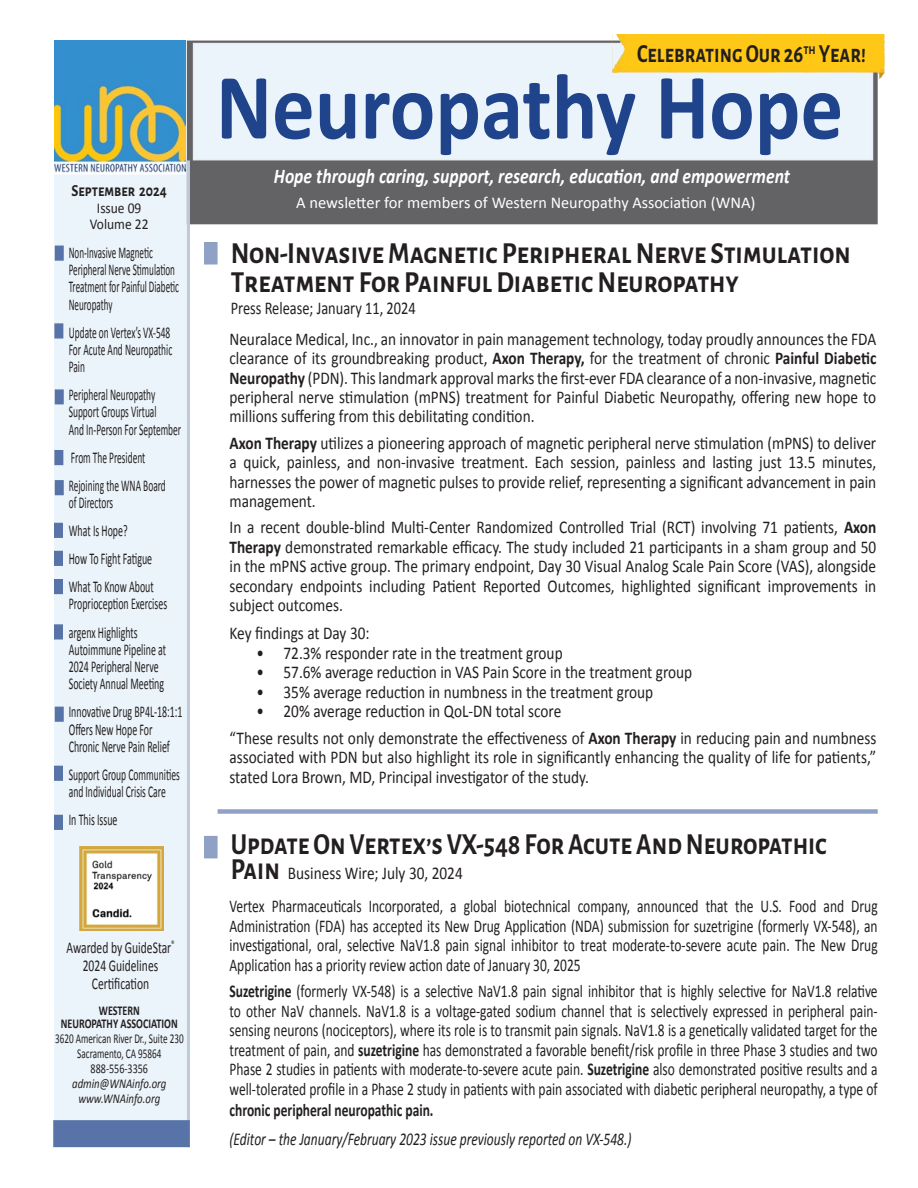
<style>
.page{position:relative;width:918px;height:1188px;background:#fff}
.page>*{position:absolute;margin:0;border:0;box-sizing:border-box;transform-origin:0 0}
.Masthead{font:700 94.5px "Calibri";color:#1f448b;scale:.9 1}
.t1{font:700 30px/28.5px "Alegreya Sans SC";color:#231f20;scale:.9 1}
.t2{font:700 30px "Alegreya Sans SC";color:#231f20;scale:.86 1}
.t3{font:700 25.5px "Alegreya Sans SC";color:#231f20;scale:.8 1}
.t4{font:italic 700 21px "Calibri";color:#fff;scale:.84 1}
.t5{font:18px/19.5px "Calibri";color:#231f20;text-align:justify;scale:.85 1}
.t6{font:18px/19.5px "Calibri";color:#231f20;text-align:justify;scale:.75 1}
.t7{font:italic 18px "Calibri";color:#231f20;scale:.75 1}
.t8{font:700 18px "Calibri";color:#231f20;scale:.75 1}
.t9{font:18px "Calibri";color:#231f20;scale:.8 1}
.t10{font:16.5px/17.2px "Calibri";color:#231f20;scale:.6 1}
.t11{font:16.5px/17.2px "Calibri";color:#231f20;scale:.57 1}
.t12{font:16.5px/17.2px "Calibri";color:#231f20;scale:.55 1}
.Company_Address{font:16.5px "Calibri";color:#fff}
.t13{font:16.5px/18px "Calibri";color:#231f20;text-align:center;scale:.7 1}
.t14{font:16.5px/17.2px "Calibri";color:#231f20;scale:.58 1}
.Company_Address-2{font:700 16.5px "Alegreya Sans SC";color:#231f20;scale:.85 1}
.Company_Address-3{font:15px "Calibri";color:#231f20;scale:.9 1}
.t15{font:13.5px/15px "Calibri";color:#231f20;text-align:center;scale:.68 1}
.Company_Address-4{font:italic 13.5px "Calibri";color:#231f20;scale:.8 1}
.t16{font:700 13.5px "Calibri";color:#231f20;scale:.75 1}
.s1{font-weight:700}
.s2{font-family:"Alegreya Sans SC";font-weight:700;font-size:30px}
</style>
<div class="page">
<div style="left:54px;top:157px;width:132px;height:971px;background:#ebf4fa"></div>
<div style="left:187px;top:41px;width:691px;height:183px;background:#636366;border:2px solid #636366"></div>
<svg style="left:55px;top:42px;width:131px;height:132px"></svg>
<div style="left:193px;top:43px;width:680px;height:117px;background:#ebf4fa"></div>
<div style="left:55px;top:246px;width:9px;height:15px;background:#5773a8;border:2px solid #5773a8"></div>
<div style="left:54px;top:523px;width:9px;height:15px;background:#5773a8"></div>
<div style="left:55px;top:389px;width:9px;height:15px;background:#5773a8;border:2px solid #5773a8"></div>
<img style="left:54px;top:41px;width:131px;height:131px">
<div style="left:54px;top:551px;width:9px;height:15px;background:#5773a8"></div>
<div style="left:55px;top:480px;width:9px;height:15px;background:#5773a8;border:2px solid #5773a8"></div>
<div style="left:54px;top:579px;width:9px;height:15px;background:#5773a8"></div>
<img style="left:612px;top:35px;width:274px;height:45px">
<div style="left:204px;top:242px;width:14px;height:23px;background:#8fa2c5;border:2px solid #8da0c4"></div>
<div style="left:55px;top:707px;width:9px;height:15px;background:#5773a8;border:2px solid #5773a8"></div>
<div style="left:54px;top:624px;width:9px;height:15px;background:#5773a8"></div>
<div style="left:54px;top:815px;width:9px;height:15px;background:#5773a8"></div>
<div style="left:54px;top:450px;width:9px;height:15px;background:#5773a8;border:2px solid #5773a8"></div>
<div style="left:54px;top:323px;width:9px;height:16px;background:#5773a8;border:2px solid #5773a8"></div>
<div style="left:204px;top:836px;width:14px;height:22px;background:#8fa2c5;border:2px solid #8da0c4"></div>
<div style="left:218px;top:809px;width:660px;height:5px;background:#8fa2c5"></div>
<img style="left:80px;top:846px;width:84px;height:84px">
<div style="left:54px;top:766px;width:9px;height:15px;background:#5773a8"></div>
<hr style="left:187px;top:160px;width:3px;height:987px;background:#bec9dd">
<div style="left:53px;top:1120px;width:138px;height:27px;background:#5773a8;border:2px solid #5773a8"></div>
<p class="Company_Address-2" style="left:72px;top:179px;width:114px">September 2024</p>
<p class="Company_Address-3" style="left:97px;top:198px;width:51px">Issue 09</p>
<p class="Company_Address-3" style="left:90px;top:215px;width:67px">Volume 22</p>
<p class="t12" style="left:69px;top:243px;width:202px">Non-Invasive Magnetic<br>Peripheral Nerve Stimulation<br>Treatment for Painful Diabetic<br>Neuropathy</p>
<p class="t11" style="left:69px;top:323px;width:183px">Update on Vertex’s VX-548<br>For Acute And Neuropathic<br>Pain</p>
<p class="t11" style="left:69px;top:385px;width:199px">Peripheral Neuropathy<br>Support Groups Virtual<br>And In-Person For September</p>
<p class="t11" style="left:71px;top:448px;width:132px">From The President</p>
<p class="t11" style="left:69px;top:476px;width:172px">Rejoining the WNA Board of Directors</p>
<p class="t10" style="left:69px;top:521px;width:100px">What Is Hope?</p>
<p class="t10" style="left:69px;top:549px;width:141px">How To Fight Fatigue</p>
<p class="t10" style="left:69px;top:577px;width:166px">What To Know About<br>Proprioception Exercises</p>
<p class="t10" style="left:69px;top:623px;width:164px">argenx Highlights<br>Autoimmune Pipeline at<br>2024 Peripheral Nerve<br>Society Annual Meeting</p>
<p class="t10" style="left:69px;top:702px;width:191px">Innovative Drug BP4L-18:1:1<br>Offers New Hope For<br>Chronic Nerve Pain Relief</p>
<p class="t14" style="left:69px;top:765px;width:193px">Support Group Communities and Individual Crisis Care</p>
<p class="t10" style="left:69px;top:810px;width:83px">In This Issue</p>
<p class="t13" style="left:66px;top:937px;width:156px">Awarded by GuideStar<sup>®</sup></p>
<p class="t13" style="left:83px;top:955px;width:109px">2024 Guidelines<br>Certification</p>
<p class="t16" style="left:99px;top:1002px;width:56px">WESTERN</p>
<p class="t16" style="left:61px;top:1016px;width:157px">NEUROPATHY ASSOCIATION</p>
<p class="t15" style="left:55px;top:1031px;width:191px">3620 American River Dr., Suite 230</p>
<p class="t15" style="left:77px;top:1046px;width:125px">Sacramento, CA 95864<br>888-556-3356</p>
<p class="Company_Address-4" style="left:72px;top:1076px;width:119px">admin@WNAinfo.org</p>
<p class="Company_Address-4" style="left:78px;top:1091px;width:104px">www.WNAinfo.org</p>
<p class="t3" style="left:637px;top:35px;width:287px">Celebrating Our 26<sup>th</sup> Year!</p>
<p class="Masthead" style="left:216px;top:48px;width:699px">Neuropathy Hope</p>
<p class="t4" style="left:274px;top:163px;width:616px">Hope through caring, support, research, education, and empowerment</p>
<p class="Company_Address" style="left:296px;top:192px;width:461px">A newsletter for members of Western Neuropathy Association (WNA)</p>
<p class="t1" style="left:231px;top:237px;width:690px">Non-Invasive Magnetic Peripheral Nerve Stimulation<br>Treatment For Painful Diabetic Neuropathy</p>
<p class="t9" style="left:231px;top:297px;width:233px">Press Release; January 11, 2024</p>
<p class="t5" style="left:230px;top:328px;width:763px">Neuralace Medical, Inc., an innovator in pain management technology, today proudly announces the FDA clearance of its groundbreaking product, <span class="s1">Axon Therapy,</span> for the treatment of chronic <span class="s1">Painful Diabetic Neuropathy</span> (PDN). This landmark approval marks the first-ever FDA clearance of a non-invasive, magnetic peripheral nerve stimulation (mPNS) treatment for Painful Diabetic Neuropathy, offering new hope to millions suffering from this debilitating condition.</p>
<p class="t5" style="left:230px;top:432px;width:762px"><span class="s1">Axon Therapy</span> utilizes a pioneering approach of magnetic peripheral nerve stimulation (mPNS) to deliver a quick, painless, and non-invasive treatment. Each session, painless and lasting just 13.5 minutes, harnesses the power of magnetic pulses to provide relief, representing a significant advancement in pain management.</p>
<p class="t5" style="left:230px;top:517px;width:763px">In a recent double-blind Multi-Center Randomized Controlled Trial (RCT) involving 71 patients, <span class="s1">Axon Therapy</span> demonstrated remarkable efficacy. The study included 21 participants in a sham group and 50 in the mPNS active group. The primary endpoint, Day 30 Visual Analog Scale Pain Score (VAS), alongside secondary endpoints including Patient Reported Outcomes, highlighted significant improvements in subject outcomes.</p>
<p class="t5" style="left:230px;top:623px;width:166px">Key findings at Day 30:</p>
<p class="t5" style="left:256px;top:642px;width:362px">• 72.3% responder rate in the treatment group</p>
<p class="t5" style="left:256px;top:662px;width:514px">• 57.6% average reduction in VAS Pain Score in the treatment group</p>
<p class="t5" style="left:256px;top:681px;width:468px">• 35% average reduction in numbness in the treatment group</p>
<p class="t5" style="left:256px;top:701px;width:360px">• 20% average reduction in QoL-DN total score</p>
<p class="t5" style="left:230px;top:727px;width:762px">“These results not only demonstrate the effectiveness of <span class="s1">Axon Therapy</span> in reducing pain and numbness associated with PDN but also highlight its role in significantly enhancing the quality of life for patients,” stated Lora Brown, MD, Principal investigator of the study.</p>
<p class="t2" style="left:231px;top:822px;width:695px">Update On Vertex’s VX-548 For Acute And Neuropathic</p>
<p class="t5" style="left:231px;top:863px;width:275px"><span class="s2">Pain</span> Business Wire; July 30, 2024</p>
<p class="t6" style="left:230px;top:896px;width:866px">Vertex Pharmaceuticals Incorporated, a global biotechnical company, announced that the U.S. Food and Drug Administration (FDA) has accepted its New Drug Application (NDA) submission for suzetrigine (formerly VX-548), an investigational, oral, selective NaV1.8 pain signal inhibitor to treat moderate-to-severe acute pain. The New Drug Application has a priority review action date of January 30, 2025</p>
<p class="t6" style="left:229px;top:981px;width:866px"><span class="s1">Suzetrigine</span> (formerly VX-548) is a selective NaV1.8 pain signal inhibitor that is highly selective for NaV1.8 relative to other NaV channels. NaV1.8 is a voltage-gated sodium channel that is selectively expressed in peripheral pain&shy;sensing neurons (nociceptors), where its role is to transmit pain signals. NaV1.8 is a genetically validated target for the treatment of pain, and <span class="s1">suzetrigine</span> has demonstrated a favorable benefit/risk profile in three Phase 3 studies and two Phase 2 studies in patients with moderate-to-severe acute pain. <span class="s1">Suzetrigine</span> also demonstrated positive results and a well-tolerated profile in a Phase 2 study in patients with pain associated with diabetic peripheral neuropathy, a type of</p>
<p class="t8" style="left:229px;top:1099px;width:274px">chronic peripheral neuropathic pain.</p>
<p class="t7" style="left:229px;top:1127px;width:538px">(Editor – the January/February 2023 issue previously reported on VX-548.)</p>
</div>
